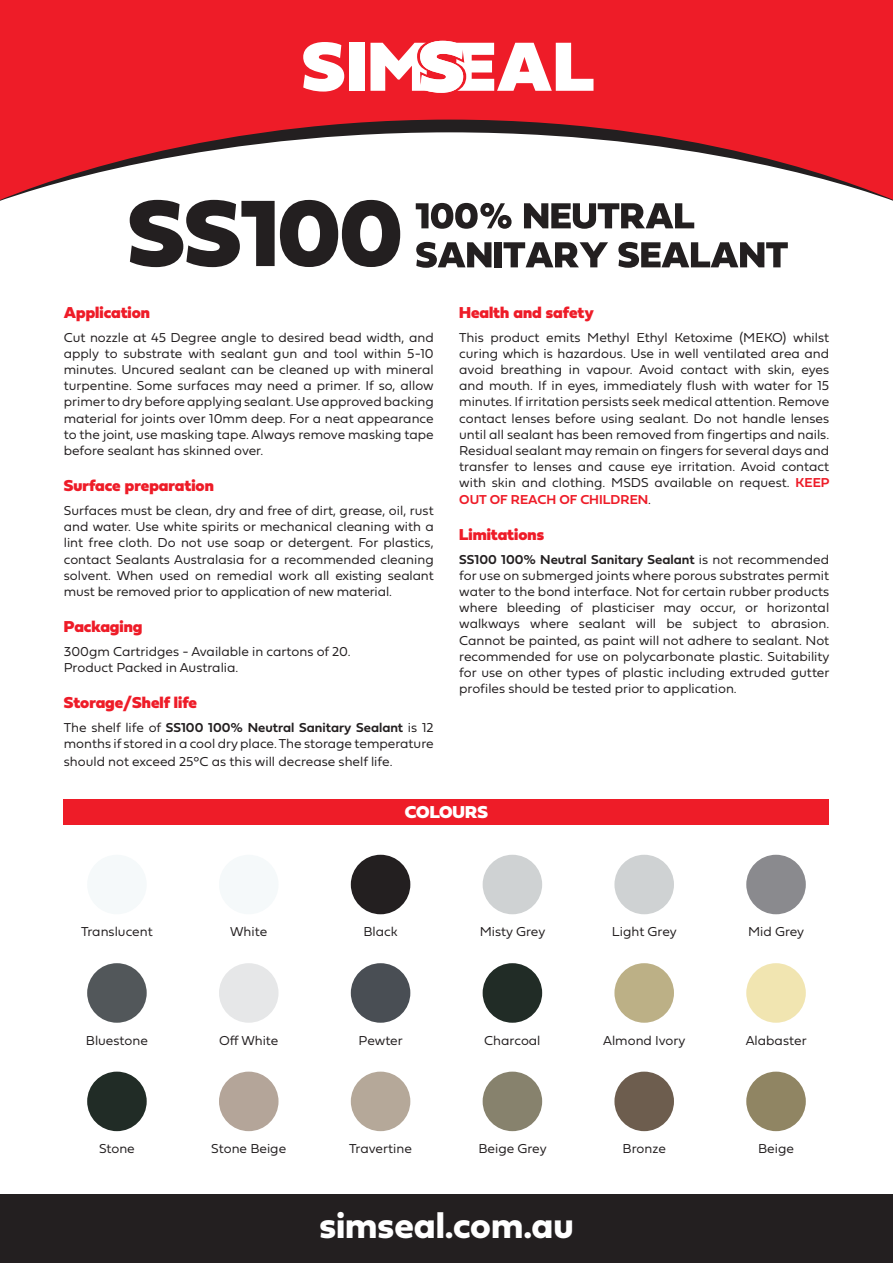
<style>
.page{position:relative;width:893px;height:1263px;background:#fff}
.page>*{position:absolute;margin:0;border:0;box-sizing:border-box;transform-origin:0 0}
.t1{font:37.5px "Fieldwork Geo Bold";color:#fff}
.t2{font:18px "Fieldwork Geo Black";color:#fff}
.t3{font:16.5px "Fieldwork Geo Black";color:#ee1c28}
.t4{font:13.5px/16.2px "Fieldwork Geo Light";color:#231f20;text-align:justify}
.t5{font:13.5px "Fieldwork Geo Demibold";color:#231f20}
.t6{font:13.5px "Fieldwork Geo Demibold";color:#ee1c28}
.s1{font-family:"Fieldwork Geo Light"}
.s2{font-family:"Fieldwork Geo Demibold";color:#ee1c28}
.s3{font-family:"Fieldwork Geo Light";color:#231f20}
</style>
<div class="page">
<div style="left:0;top:1195px;width:893px;height:68px;background:#231f20"></div>
<svg style="left:416px;top:205px;width:96px;height:24px"></svg>
<svg style="left:524px;top:205px;width:170px;height:24px"></svg>
<svg style="left:416px;top:242px;width:75px;height:26px"></svg>
<div style="left:494px;top:242px;width:8px;height:25px;background:#231f20"></div>
<svg style="left:503px;top:242px;width:105px;height:25px"></svg>
<svg style="left:618px;top:242px;width:170px;height:26px"></svg>
<svg style="left:130px;top:205px;width:270px;height:62px"></svg>
<svg style="left:0;top:0;width:893px;height:205px;fill:#ee1c28"></svg>
<svg style="left:303px;top:42px;width:41px;height:50px"></svg>
<div style="left:349px;top:43px;width:15px;height:48px;background:#fff"></div>
<svg style="left:370px;top:41px;width:223px;height:52px"></svg>
<div style="left:64px;top:799px;width:765px;height:26px;background:#ee1c28"></div>
<div style="left:87px;top:855px;width:60px;height:59px;background:#f5f9fa;border-radius:50%"></div>
<div style="left:746px;top:855px;width:60px;height:59px;background:#8a8a8e;border-radius:50%"></div>
<div style="left:87px;top:963px;width:60px;height:60px;background:#52575a;border-radius:50%"></div>
<div style="left:746px;top:963px;width:60px;height:60px;background:#f1e5b1;border-radius:50%"></div>
<div style="left:219px;top:855px;width:60px;height:59px;background:#f5f9fa;border-radius:50%"></div>
<div style="left:219px;top:963px;width:60px;height:60px;background:#e6e7e8;border-radius:50%"></div>
<div style="left:219px;top:1071px;width:60px;height:60px;background:#b4a599;border-radius:50%"></div>
<div style="left:351px;top:855px;width:59px;height:59px;background:#231f20;border-radius:50%"></div>
<div style="left:351px;top:963px;width:59px;height:60px;background:#494e54;border-radius:50%"></div>
<div style="left:351px;top:1071px;width:59px;height:60px;background:#b5a899;border-radius:50%"></div>
<div style="left:483px;top:855px;width:59px;height:59px;background:#cfd2d3;border-radius:50%"></div>
<div style="left:483px;top:963px;width:59px;height:60px;background:#212c26;border-radius:50%"></div>
<div style="left:87px;top:1071px;width:60px;height:60px;background:#212c26;border-radius:50%"></div>
<div style="left:483px;top:1071px;width:59px;height:60px;background:#87826d;border-radius:50%"></div>
<div style="left:614px;top:855px;width:60px;height:59px;background:#cfd2d3;border-radius:50%"></div>
<div style="left:614px;top:1071px;width:60px;height:60px;background:#6d5d4e;border-radius:50%"></div>
<div style="left:746px;top:1071px;width:60px;height:60px;background:#908563;border-radius:50%"></div>
<div style="left:614px;top:963px;width:60px;height:60px;background:#bcb086;border-radius:50%"></div>
<p class="t3" style="left:64px;top:297px;width:88px">Application</p>
<p class="t4" style="left:64px;top:328px;width:371px">Cut nozzle at 45 Degree angle to desired bead width, and apply to substrate with sealant gun and tool within 5-10 minutes. Uncured sealant can be cleaned up with mineral turpentine. Some surfaces may need a primer. If so, allow primer to dry before applying sealant. Use approved backing material for joints over 10mm deep. For a neat appearance to the joint, use masking tape. Always remove masking tape before sealant has skinned over.</p>
<p class="t3" style="left:64px;top:470px;width:152px">Surface preparation</p>
<p class="t4" style="left:64px;top:502px;width:371px">Surfaces must be clean, dry and free of dirt, grease, oil, rust and water. Use white spirits or mechanical cleaning with a lint free cloth. Do not use soap or detergent. For plastics, contact Sealants Australasia for a recommended cleaning solvent. When used on remedial work all existing sealant must be removed prior to application of new material.</p>
<p class="t3" style="left:64px;top:611px;width:80px">Packaging</p>
<p class="t4" style="left:64px;top:643px;width:288px">300gm Cartridges - Available in cartons of 20.<br>Product Packed in Australia.</p>
<p class="t3" style="left:64px;top:688px;width:135px">Storage/Shelf life</p>
<p class="t5" style="left:64px;top:717px;width:371px"><span class="s1">The shelf life of</span> SS100 100% Neutral Sanitary Sealant <span class="s1">is 12</span></p>
<p class="t4" style="left:64px;top:734px;width:371px;line-height:18px">months if stored in a cool dry place. The storage temperature should not exceed 25°C as this will decrease shelf life.</p>
<p class="t3" style="left:459px;top:297px;width:136px">Health and safety</p>
<p class="t4" style="left:459px;top:328px;width:372px">This product emits Methyl Ethyl Ketoxime (MEKO) whilst curing which is hazardous. Use in well ventilated area and avoid breathing in vapour. Avoid contact with skin, eyes and mouth. If in eyes, immediately flush with water for 15 minutes. If irritation persists seek medical attention. Remove contact lenses before using sealant. Do not handle lenses until all sealant has been removed from fingertips and nails.<br>Residual sealant may remain on fingers for several days and transfer to lenses and cause eye irritation. Avoid contact with skin and clothing. MSDS available on request. <span class="s2">KEEP</span></p>
<p class="t6" style="left:459px;top:488px;width:193px">OUT OF REACH OF CHILDREN<span class="s3">.</span></p>
<p class="t3" style="left:459px;top:519px;width:86px">Limitations</p>
<p class="t5" style="left:459px;top:548px;width:371px">SS100 100% Neutral Sanitary Sealant <span class="s1">is not recommended</span></p>
<p class="t4" style="left:459px;top:566px;width:372px">for use on submerged joints where porous substrates permit water to the bond interface. Not for certain rubber products where bleeding of plasticiser may occur, or horizontal walkways where sealant will be subject to abrasion.<br>Cannot be painted, as paint will not adhere to sealant. Not recommended for use on polycarbonate plastic. Suitability for use on other types of plastic including extruded gutter profiles should be tested prior to application.</p>
<h2 class="t2" style="left:405px;top:796px;width:85px">COLOURS</h2>
<p class="t4" style="left:81px;top:923px;width:73px">Translucent</p>
<p class="t4" style="left:748px;top:923px;width:58px">Mid Grey</p>
<p class="t4" style="left:230px;top:923px;width:39px">White</p>
<p class="t4" style="left:363px;top:923px;width:36px">Black</p>
<p class="t4" style="left:612px;top:923px;width:66px">Light Grey</p>
<p class="t4" style="left:480px;top:923px;width:67px">Misty Grey</p>
<p class="t4" style="left:219px;top:1031px;width:61px">Off White</p>
<p class="t4" style="left:86px;top:1031px;width:64px">Bluestone</p>
<p class="t4" style="left:746px;top:1031px;width:62px">Alabaster</p>
<p class="t4" style="left:484px;top:1031px;width:58px">Charcoal</p>
<p class="t4" style="left:603px;top:1031px;width:84px">Almond Ivory</p>
<p class="t4" style="left:359px;top:1031px;width:46px">Pewter</p>
<p class="t4" style="left:99px;top:1140px;width:37px">Stone</p>
<p class="t4" style="left:478px;top:1140px;width:70px">Beige Grey</p>
<p class="t4" style="left:211px;top:1140px;width:76px">Stone Beige</p>
<p class="t4" style="left:349px;top:1140px;width:64px">Travertine</p>
<p class="t4" style="left:623px;top:1140px;width:45px">Bronze</p>
<p class="t4" style="left:758px;top:1140px;width:37px">Beige</p>
<h1 class="t1" style="left:319px;top:1196px;width:256px">simseal.com.au</h1>
</div>
